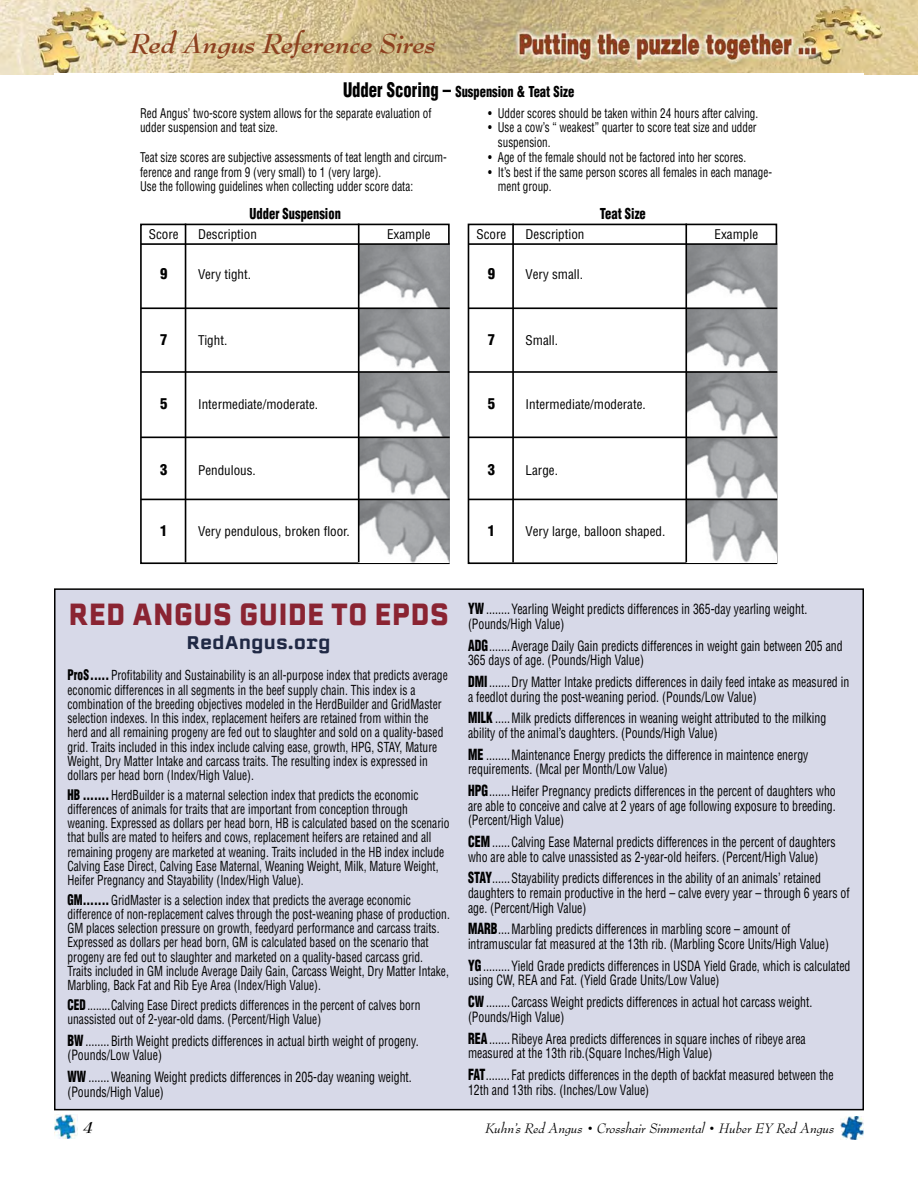
<style>
.page{position:relative;width:918px;height:1188px;background:#fff}
.page>*{position:absolute;margin:0;border:0;box-sizing:border-box;transform-origin:0 0}
.t1{font:italic 700 30px "Bernhard Modern";color:#8c401f}
.t2{font:700 30px "Erbaum";color:#8a2432;scale:.88 1}
.t3{font:500 18px "Erbaum";color:#202945}
.t4{font:italic 700 18px "Bernhard Modern";color:#000}
.t5{font:italic 15px "Bernhard Modern";color:#000}
.t6{font:900 condensed 14.7px "Helvetica";color:#000;scale:.85 1}
.t7{font:900 condensed 14.7px "Helvetica";color:#000}
.t8{font:condensed 13.8px/14.5px "Helvetica";color:#000;scale:.85 1}
.t9{font:condensed 13.5px/14.2px "Helvetica";color:#000;scale:.85 1}
.t10{font:condensed 13.05px/14.7px "Helvetica";color:#000;scale:.85 1}
.t11{font:condensed 13.05px "Helvetica";color:#000}
.s1{font-size:19.65px}
.s2{font-weight:900;font-size:14.25px}
.s3{font-size:14.25px}
.s4{font-weight:900;font-size:15px}
.s5{font-size:15px}
</style>
<div class="page">
<img style="left:0;top:0;width:918px;height:74px">
<img style="left:54px;top:1114px;width:24px;height:24px">
<img style="left:840px;top:1116px;width:24px;height:24px">
<div style="left:55px;top:589px;width:808px;height:521px;background:#d7d9e8"></div>
<div style="left:140px;top:224px;width:310px;height:340px;border:2px solid #000"></div>
<img style="left:360px;top:245px;width:89px;height:317px">
<hr style="left:141px;top:243px;width:309px;height:2px;background:#000">
<hr style="left:141px;top:307px;width:309px;height:2px;background:#000">
<hr style="left:141px;top:371px;width:309px;height:2px;background:#000">
<hr style="left:141px;top:437px;width:309px;height:1px;background:#000">
<hr style="left:141px;top:499px;width:309px;height:1px;background:#000">
<hr style="left:185px;top:224px;width:1px;height:338px;background:#000">
<hr style="left:358px;top:224px;width:2px;height:338px;background:#000">
<div style="left:468px;top:224px;width:309px;height:340px;border:2px solid #000"></div>
<img style="left:687px;top:245px;width:90px;height:317px">
<hr style="left:468px;top:243px;width:309px;height:2px;background:#000">
<hr style="left:468px;top:307px;width:309px;height:2px;background:#000">
<hr style="left:468px;top:371px;width:309px;height:2px;background:#000">
<hr style="left:468px;top:437px;width:309px;height:1px;background:#000">
<hr style="left:468px;top:499px;width:309px;height:1px;background:#000">
<hr style="left:512px;top:224px;width:2px;height:338px;background:#000">
<hr style="left:685px;top:224px;width:2px;height:338px;background:#000">
<h1 class="t1" style="left:130px;top:28px;width:307px">Red Angus Reference Sires</h1>
<p class="t6" style="left:343px;top:84px;width:274px"><span class="s1">Udder Scoring –</span> Suspension &amp; Teat Size</p>
<p class="t10" style="left:140px;top:106px;width:344px">Red Angus’ two-score system allows for the separate evaluation of udder suspension and teat size.</p>
<p class="t10" style="left:140px;top:150px;width:362px">Teat size scores are subjective assessments of teat length and circum&shy;ference and range from 9 (very small) to 1 (very large).<br>Use the following guidelines when collecting udder score data:</p>
<p class="t10" style="left:488px;top:106px;width:319px">• Udder scores should be taken within 24 hours after calving.</p>
<p class="t10" style="left:498px;top:121px;width:306px;text-indent:-10px">• Use a cow’s “ weakest” quarter to score teat size and udder suspension.</p>
<p class="t10" style="left:488px;top:150px;width:305px">• Age of the female should not be factored into her scores.</p>
<p class="t10" style="left:498px;top:165px;width:324px;text-indent:-10px">• It’s best if the same person scores all females in each manage&shy;ment group.</p>
<p class="t6" style="left:250px;top:206px;width:109px">Udder Suspension</p>
<p class="t6" style="left:600px;top:206px;width:56px">Teat Size</p>
<p class="t11" style="left:149px;top:228px;width:31px">Score</p>
<p class="t11" style="left:198px;top:228px;width:60px">Description</p>
<p class="t11" style="left:387px;top:228px;width:45px">Example</p>
<p class="t7" style="left:160px;top:266px;width:9px">9</p>
<p class="t11" style="left:198px;top:267px;width:54px">Very tight.</p>
<p class="t11" style="left:476px;top:228px;width:31px">Score</p>
<p class="t11" style="left:526px;top:228px;width:60px">Description</p>
<p class="t11" style="left:715px;top:228px;width:45px">Example</p>
<p class="t7" style="left:488px;top:266px;width:9px">9</p>
<p class="t11" style="left:526px;top:267px;width:59px">Very small.</p>
<p class="t7" style="left:160px;top:332px;width:9px">7</p>
<p class="t11" style="left:198px;top:334px;width:31px">Tight.</p>
<p class="t7" style="left:488px;top:332px;width:9px">7</p>
<p class="t11" style="left:526px;top:334px;width:34px">Small.</p>
<p class="t7" style="left:160px;top:396px;width:9px">5</p>
<p class="t11" style="left:198px;top:397px;width:122px">Intermediate/moderate.</p>
<p class="t7" style="left:488px;top:396px;width:9px">5</p>
<p class="t11" style="left:526px;top:397px;width:122px">Intermediate/moderate.</p>
<p class="t7" style="left:160px;top:462px;width:9px">3</p>
<p class="t11" style="left:198px;top:463px;width:59px">Pendulous.</p>
<p class="t7" style="left:488px;top:462px;width:9px">3</p>
<p class="t11" style="left:526px;top:463px;width:34px">Large.</p>
<p class="t7" style="left:160px;top:523px;width:9px">1</p>
<p class="t11" style="left:198px;top:524px;width:153px">Very pendulous, broken floor.</p>
<p class="t7" style="left:488px;top:523px;width:9px">1</p>
<p class="t11" style="left:526px;top:524px;width:141px">Very large, balloon shaped.</p>
<h1 class="t2" style="left:68px;top:602px;width:434px">RED ANGUS GUIDE TO EPDS</h1>
<h2 class="t3" style="left:187px;top:635px;width:146px">RedAngus.org</h2>
<p class="t9" style="left:67px;top:669px;width:449px"><span class="s2">ProS .....</span> Profitability and Sustainability is an all-purpose index that predicts average economic differences in all segments in the beef supply chain. This index is a combination of the breeding objectives modeled in the HerdBuilder and GridMaster selection indexes. In this index, replacement heifers are retained from within the herd and all remaining progeny are fed out to slaughter and sold on a quality-based grid. Traits included in this index include calving ease, growth, HPG, STAY, Mature Weight, Dry Matter Intake and carcass traits. The resulting index is expressed in dollars per head born (Index/High Value).</p>
<p class="t9" style="left:67px;top:788px;width:451px"><span class="s2">HB .......</span> HerdBuilder is a maternal selection index that predicts the economic differences of animals for traits that are important from conception through weaning. Expressed as dollars per head born, HB is calculated based on the scenario that bulls are mated to heifers and cows, replacement heifers are retained and all remaining progeny are marketed at weaning. Traits included in the HB index include Calving Ease Direct, Calving Ease Maternal, Weaning Weight, Milk, Mature Weight, Heifer Pregnancy and Stayability (Index/High Value).</p>
<p class="t9" style="left:67px;top:893px;width:451px"><span class="s2">GM.......</span> GridMaster is a selection index that predicts the average economic difference of non-replacement calves through the post-weaning phase of production.<br>GM places selection pressure on growth, feedyard performance and carcass traits.<br>Expressed as dollars per head born, GM is calculated based on the scenario that progeny are fed out to slaughter and marketed on a quality-based carcass grid.<br>Traits included in GM include Average Daily Gain, Carcass Weight, Dry Matter Intake, Marbling, Back Fat and Rib Eye Area (Index/High Value).</p>
<p class="t9" style="left:67px;top:998px;width:417px"><span class="s2">CED</span> <span class="s3">........</span>Calving Ease Direct predicts differences in the percent of calves born unassisted out of 2-year-old dams. (Percent/High Value)</p>
<p class="t8" style="left:68px;top:1034px;width:415px"><span class="s4">BW</span> <span class="s5">........</span>Birth Weight predicts differences in actual birth weight of progeny. (Pounds/Low Value)</p>
<p class="t8" style="left:68px;top:1070px;width:407px"><span class="s4">WW</span> <span class="s5">.......</span>Weaning Weight predicts differences in 205-day weaning weight. (Pounds/High Value)</p>
<p class="t8" style="left:468px;top:602px;width:401px"><span class="s4">YW</span> <span class="s5">........</span>Yearling Weight predicts differences in 365-day yearling weight. (Pounds/High Value)</p>
<p class="t8" style="left:468px;top:639px;width:442px"><span class="s4">ADG</span> <span class="s5">.......</span>Average Daily Gain predicts differences in weight gain between 205 and<br>365 days of age. (Pounds/High Value)</p>
<p class="t8" style="left:468px;top:675px;width:450px"><span class="s4">DMI</span> <span class="s5">.......</span>Dry Matter Intake predicts differences in daily feed intake as measured in a feedlot during the post-weaning period. (Pounds/Low Value)</p>
<p class="t8" style="left:468px;top:711px;width:423px"><span class="s4">MILK</span> <span class="s5">.....</span>Milk predicts differences in weaning weight attributed to the milking ability of the animal’s daughters. (Pounds/High Value)</p>
<p class="t8" style="left:468px;top:748px;width:402px"><span class="s4">ME</span> <span class="s5">........</span>Maintenance Energy predicts the difference in maintence energy requirements. (Mcal per Month/Low Value)</p>
<p class="t8" style="left:468px;top:784px;width:434px;text-align:justify"><span class="s4">HPG</span> <span class="s5">.......</span>Heifer Pregnancy predicts differences in the percent of daughters who are able to conceive and calve at 2 years of age following exposure to breeding. (Percent/High Value)</p>
<p class="t8" style="left:468px;top:835px;width:434px"><span class="s4">CEM</span> <span class="s5">......</span>Calving Ease Maternal predicts differences in the percent of daughters who are able to calve unassisted as 2-year-old heifers. (Percent/High Value)</p>
<p class="t8" style="left:468px;top:872px;width:451px"><span class="s4">STAY</span><span class="s5">......</span>Stayability predicts differences in the ability of an animals’ retained daughters to remain productive in the herd – calve every year – through 6 years of age. (Percent/High Value)</p>
<p class="t8" style="left:468px;top:923px;width:426px"><span class="s4">MARB</span> <span class="s5">....</span>Marbling predicts differences in marbling score – amount of intramuscular fat measured at the 13th rib. (Marbling Score Units/High Value)</p>
<p class="t8" style="left:468px;top:959px;width:452px"><span class="s4">YG</span> <span class="s5">.........</span>Yield Grade predicts differences in USDA Yield Grade, which is calculated using CW, REA and Fat. (Yield Grade Units/Low Value)</p>
<p class="t8" style="left:468px;top:995px;width:407px"><span class="s4">CW</span> <span class="s5">........</span>Carcass Weight predicts differences in actual hot carcass weight. (Pounds/High Value)</p>
<p class="t8" style="left:468px;top:1032px;width:399px"><span class="s4">REA</span> <span class="s5">.......</span>Ribeye Area predicts differences in square inches of ribeye area measured at the 13th rib.(Square Inches/High Value)</p>
<p class="t8" style="left:468px;top:1068px;width:432px"><span class="s4">FAT</span> <span class="s5">........</span> Fat predicts differences in the depth of backfat measured between the<br>12th and 13th ribs. (Inches/Low Value)</p>
<h2 class="t4" style="left:82px;top:1117px;width:12px">4</h2>
<p class="t5" style="left:485px;top:1120px;width:351px">Kuhn’s Red Angus • Crosshair Simmental • Huber EY Red Angus</p>
</div>
